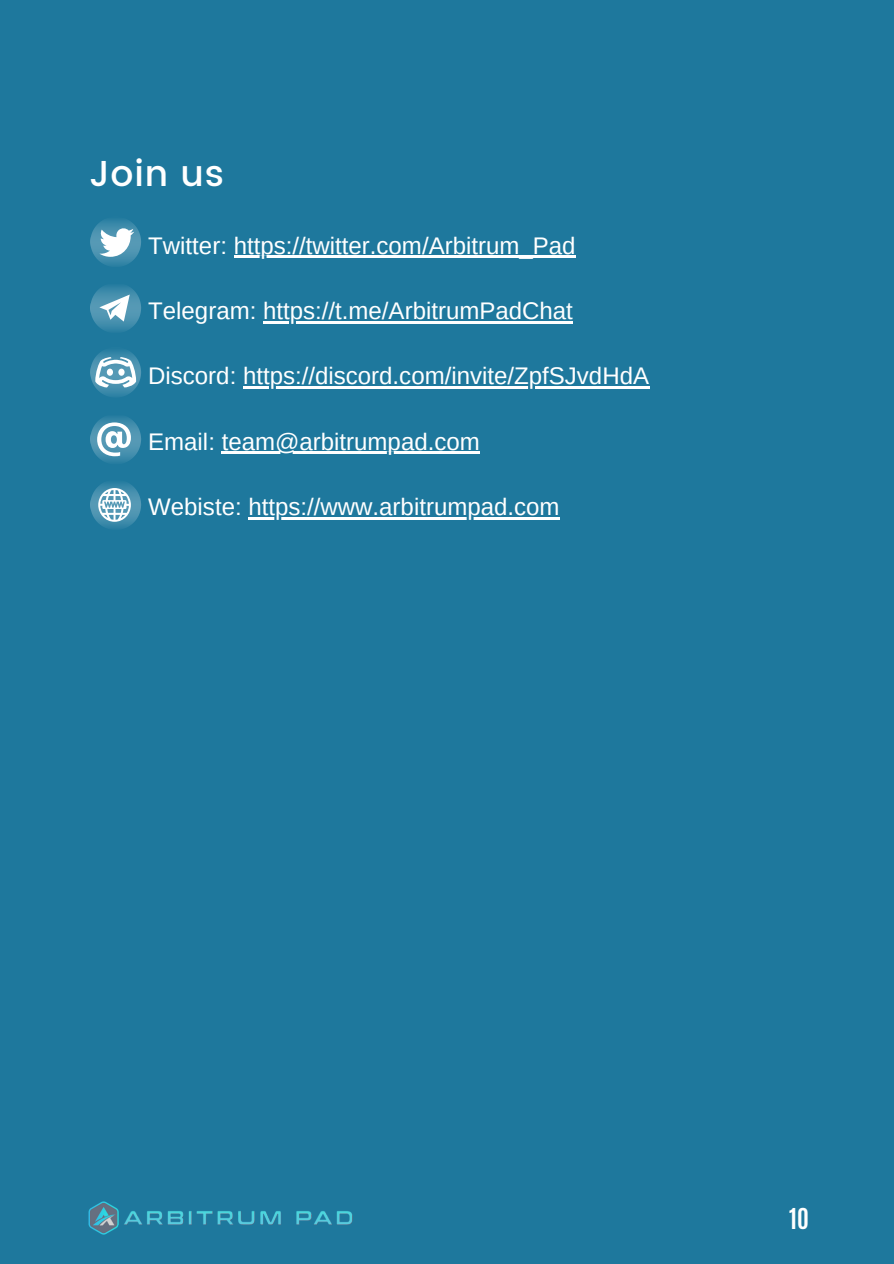
<style>
.page{position:relative;width:894px;height:1264px;background:#fff}
.page>*{position:absolute;margin:0;border:0;box-sizing:border-box;transform-origin:0 0}
.t1{font:500 36px "Poppins";letter-spacing:.025em;color:#fff}
.t2{font:24px "Arimo";color:#fff}
.t3{font:700 24px "Antonio";color:#fff}
</style>
<div class="page">
<div style="left:0;top:0;width:893px;height:1263px;background:#1e789d"></div>
<svg style="left:90px;top:483px;width:51px;height:45px"></svg>
<svg style="left:90px;top:286px;width:51px;height:46px"></svg>
<svg style="left:90px;top:220px;width:51px;height:46px"></svg>
<svg style="left:90px;top:417px;width:51px;height:46px"></svg>
<img style="left:88px;top:1201px;width:265px;height:33px">
<svg style="left:90px;top:351px;width:51px;height:46px"></svg>
<hr style="left:233px;top:256px;width:342px;height:2px;background:#fff">
<hr style="left:263px;top:321px;width:310px;height:2px;background:#fff">
<hr style="left:243px;top:386px;width:406px;height:3px;background:#fff">
<hr style="left:221px;top:452px;width:258px;height:2px;background:#fff">
<hr style="left:248px;top:517px;width:311px;height:2px;background:#fff">
<h1 class="t1" style="left:89px;top:152px;width:136px">Join us</h1>
<p class="t2" style="left:148px;top:232px;width:429px">Twitter: https://twitter.com/Arbitrum_Pad</p>
<p class="t2" style="left:148px;top:297px;width:426px">Telegram: https://t.me/ArbitrumPadChat</p>
<p class="t2" style="left:148px;top:362px;width:502px">Discord: https://discord.com/invite/ZpfSJvdHdA</p>
<p class="t2" style="left:148px;top:428px;width:333px">Email: team@arbitrumpad.com</p>
<p class="t2" style="left:148px;top:493px;width:413px">Webiste: https://www.arbitrumpad.com</p>
<p class="t3" style="left:789px;top:1201px;width:21px">10</p>
</div>
